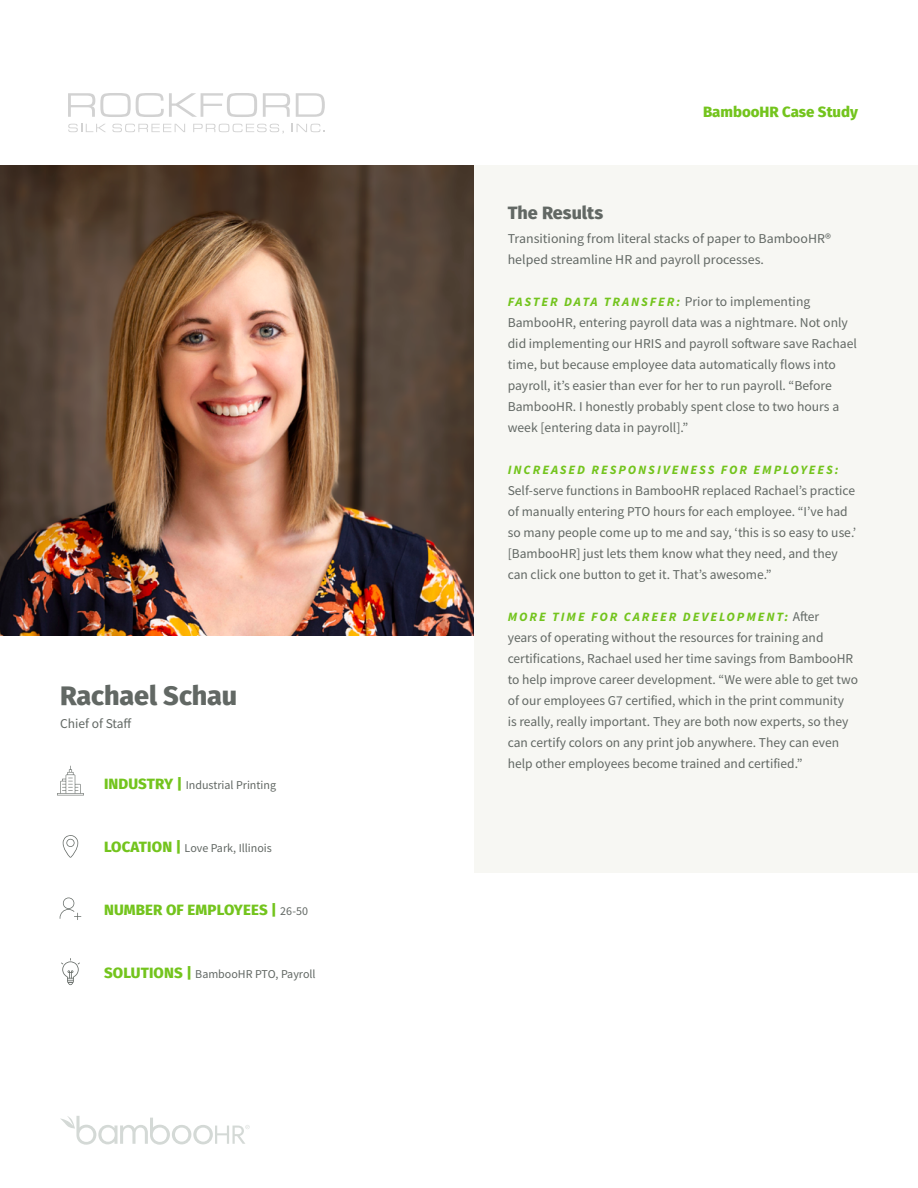
<style>
.page{position:relative;width:918px;height:1188px;background:#fff}
.page>*{position:absolute;margin:0;border:0;box-sizing:border-box;transform-origin:0 0}
.t1{font:800 27px "Fira Sans";letter-spacing:-.005em;color:#626864}
.t2{font:800 18px "Fira Sans";color:#626864}
.t3{font:800 15px "Fira Sans";color:#73c41d}
.t4{font:13.5px/21px "Source Sans Pro";color:#626864}
.t5{font:italic 700 12.75px "Source Sans Pro";letter-spacing:.15em;color:#73c41d}
.t6{font:12px "Source Sans Pro";color:#626864}
.s1{font-family:"Fira Sans";font-weight:800;font-size:15px;color:#73c41d}
.s2{font-family:"Source Sans Pro";font-weight:400;font-size:12px;color:#626864}
.s3{font-weight:400;font-style:normal;font-size:13.5px;color:#626864}
</style>
<div class="page">
<svg style="left:60px;top:1116px;width:190px;height:29px"></svg>
<div style="left:474px;top:165px;width:444px;height:708px;background:#f7f7f3"></div>
<img style="left:0;top:165px;width:474px;height:471px">
<svg style="left:57px;top:766px;width:27px;height:29px"></svg>
<svg style="left:63px;top:835px;width:15px;height:23px"></svg>
<svg style="left:60px;top:898px;width:21px;height:22px"></svg>
<svg style="left:61px;top:958px;width:19px;height:27px"></svg>
<svg style="left:68px;top:93px;width:189px;height:24px"></svg>
<svg style="left:263px;top:93px;width:27px;height:24px"></svg>
<svg style="left:296px;top:93px;width:29px;height:24px"></svg>
<svg style="left:68px;top:124px;width:38px;height:8px"></svg>
<svg style="left:112px;top:124px;width:73px;height:8px"></svg>
<svg style="left:193px;top:124px;width:91px;height:10px"></svg>
<svg style="left:292px;top:124px;width:33px;height:8px"></svg>
<h1 class="t1" style="left:60px;top:672px;width:179px">Rachael Schau</h1>
<p class="t4" style="left:60px;top:712px;width:73px">Chief of Staff</p>
<p class="t6" style="left:104px;top:777px;width:174px"><span class="s1">INDUSTRY |</span> Industrial Printing</p>
<p class="t6" style="left:104px;top:840px;width:169px"><span class="s1">LOCATION |</span> Love Park, Illinois</p>
<p class="t3" style="left:104px;top:897px;width:206px">NUMBER OF EMPLOYEES | <span class="s2">26-50</span></p>
<p class="t6" style="left:104px;top:966px;width:213px"><span class="s1">SOLUTIONS |</span> BambooHR PTO, Payroll</p>
<p class="t3" style="left:703px;top:99px;width:156px">BambooHR Case Study</p>
<h2 class="t2" style="left:508px;top:197px;width:97px">The Results</h2>
<p class="t4" style="left:508px;top:228px;width:325px">Transitioning from literal stacks of paper to BambooHR® helped streamline HR and payroll processes.</p>
<p class="t5" style="left:508px;top:293px;width:304px">FASTER DATA TRANSFER: <span class="s3">Prior to implementing</span></p>
<p class="t4" style="left:508px;top:312px;width:351px">BambooHR, entering payroll data was a nightmare. Not only did implementing our HRIS and payroll software save Rachael time, but because employee data automatically flows into payroll, it’s easier than ever for her to run payroll. “Before BambooHR. I honestly probably spent close to two hours a week [entering data in payroll].”</p>
<p class="t5" style="left:508px;top:461px;width:332px">INCREASED RESPONSIVENESS FOR EMPLOYEES:</p>
<p class="t4" style="left:508px;top:480px;width:350px">Self-serve functions in BambooHR replaced Rachael’s practice of manually entering PTO hours for each employee. “I’ve had so many people come up to me and say, ‘this is so easy to use.’ [BambooHR] just lets them know what they need, and they can click one button to get it. That’s awesome.”</p>
<p class="t5" style="left:508px;top:608px;width:313px">MORE TIME FOR CAREER DEVELOPMENT: <span class="s3">After</span></p>
<p class="t4" style="left:508px;top:627px;width:352px">years of operating without the resources for training and certifications, Rachael used her time savings from BambooHR to help improve career development. “We were able to get two of our employees G7 certified, which in the print community<br>is really, really important. They are both now experts, so they can certify colors on any print job anywhere. They can even help other employees become trained and certified.”</p>
</div>
